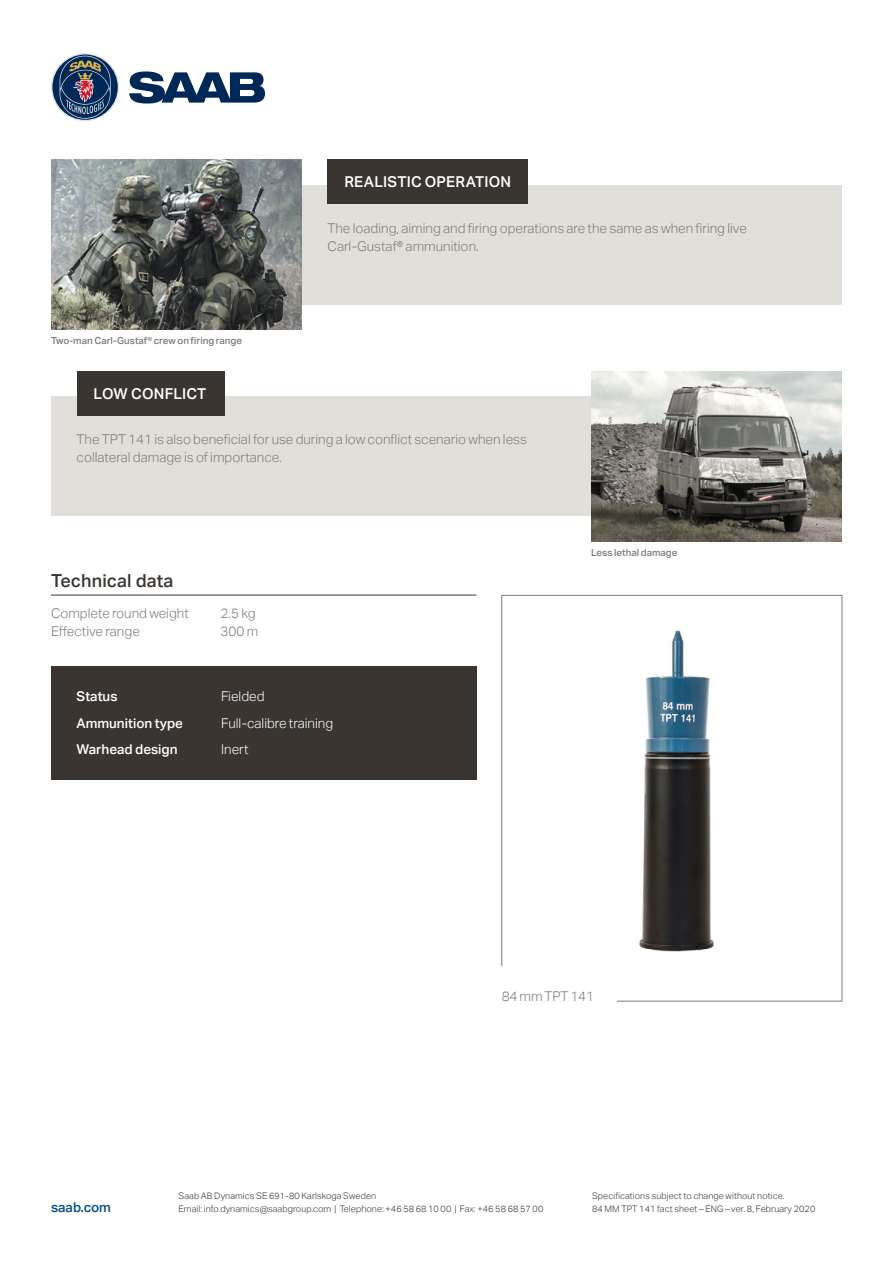
<style>
.page{position:relative;width:893px;height:1263px;background:#fff}
.page>*{position:absolute;margin:0;border:0;box-sizing:border-box;transform-origin:0 0}
.t1{font:500 18px "Aktiv Grotesk";letter-spacing:.005em;color:#3a3531}
.t2{font:500 15px "Aktiv Grotesk";letter-spacing:.015em;color:#fff}
.t3{font:300 13.5px/18px "Aktiv Grotesk";color:#817b79}
.t4{font:500 13.5px "Aktiv Grotesk";color:#fff}
.t5{font:300 13.5px "Aktiv Grotesk";color:#fff}
.t6{font:500 13.5px "Aktiv Grotesk";color:#004d8c}
.t7{font:500 9.75px "Aktiv Grotesk";color:#817b79}
.t8{font:300 9px/13.2px "Aktiv Grotesk";letter-spacing:.01em;color:#3a3531}
</style>
<div class="page">
<svg style="left:51px;top:53px;width:68px;height:68px"></svg>
<svg style="left:52px;top:54px;width:66px;height:66px"></svg>
<svg style="left:60px;top:56px;width:51px;height:63px;background:#4c5d76"></svg>
<svg style="left:129px;top:71px;width:136px;height:33px"></svg>
<div style="left:51px;top:396px;width:765px;height:120px;background:#e0dfda"></div>
<img style="left:591px;top:371px;width:251px;height:170px">
<div style="left:77px;top:371px;width:148px;height:45px;background:#3a3531"></div>
<div style="left:77px;top:185px;width:765px;height:119px;background:#e0dfda"></div>
<img style="left:51px;top:159px;width:251px;height:171px">
<div style="left:327px;top:159px;width:201px;height:45px;background:#3a3531"></div>
<svg style="left:501px;top:595px;width:342px;height:407px"></svg>
<div style="left:51px;top:666px;width:425px;height:114px;background:#3a3531"></div>
<hr style="left:51px;top:595px;width:425px;height:1px;background:#3a3531">
<img style="left:601px;top:612px;width:150px;height:352px">
<p class="t2" style="left:344px;top:173px;width:168px">REALISTIC OPERATION</p>
<p class="t7" style="left:51px;top:335px;width:193px">Two-man Carl-Gustaf® crew on firing range</p>
<p class="t2" style="left:94px;top:385px;width:114px">LOW CONFLICT</p>
<p class="t3" style="left:327px;top:219px;width:421px">The loading, aiming and firing operations are the same as when firing live<br>Carl-Gustaf® ammunition.</p>
<p class="t3" style="left:77px;top:431px;width:452px">The TPT 141 is also beneficial for use during a low conflict scenario when less collateral damage is of importance.</p>
<h1 class="t1" style="left:51px;top:570px;width:124px">Technical data</h1>
<p class="t3" style="left:51px;top:604px;width:139px">Complete round weight</p>
<p class="t3" style="left:221px;top:604px;width:37px">2.5 kg</p>
<p class="t3" style="left:51px;top:622px;width:90px">Effective range</p>
<p class="t3" style="left:221px;top:622px;width:39px">300 m</p>
<p class="t4" style="left:77px;top:689px;width:42px">Status</p>
<p class="t5" style="left:221px;top:689px;width:45px">Fielded</p>
<p class="t4" style="left:77px;top:715px;width:108px">Ammunition type</p>
<p class="t5" style="left:221px;top:715px;width:114px">Full-calibre training</p>
<p class="t4" style="left:77px;top:742px;width:103px">Warhead design</p>
<p class="t5" style="left:221px;top:742px;width:29px">Inert</p>
<p class="t7" style="left:591px;top:546px;width:88px">Less lethal damage</p>
<p class="t3" style="left:502px;top:988px;width:94px">84 mm TPT 141</p>
<p class="t6" style="left:51px;top:1199px;width:62px">saab.com</p>
<p class="t8" style="left:592px;top:1189px;width:225px">Specifications subject to change without notice.<br>84 MM TPT 141 fact sheet – ENG – ver. 8, February 2020</p>
<p class="t8" style="left:179px;top:1189px;width:366px">Saab AB Dynamics SE 691-80 Karlskoga Sweden<br>Email: info.dynamics@saabgroup.com | Telephone: +46 58 68 10 00 | Fax: +46 58 68 57 00</p>
</div>
